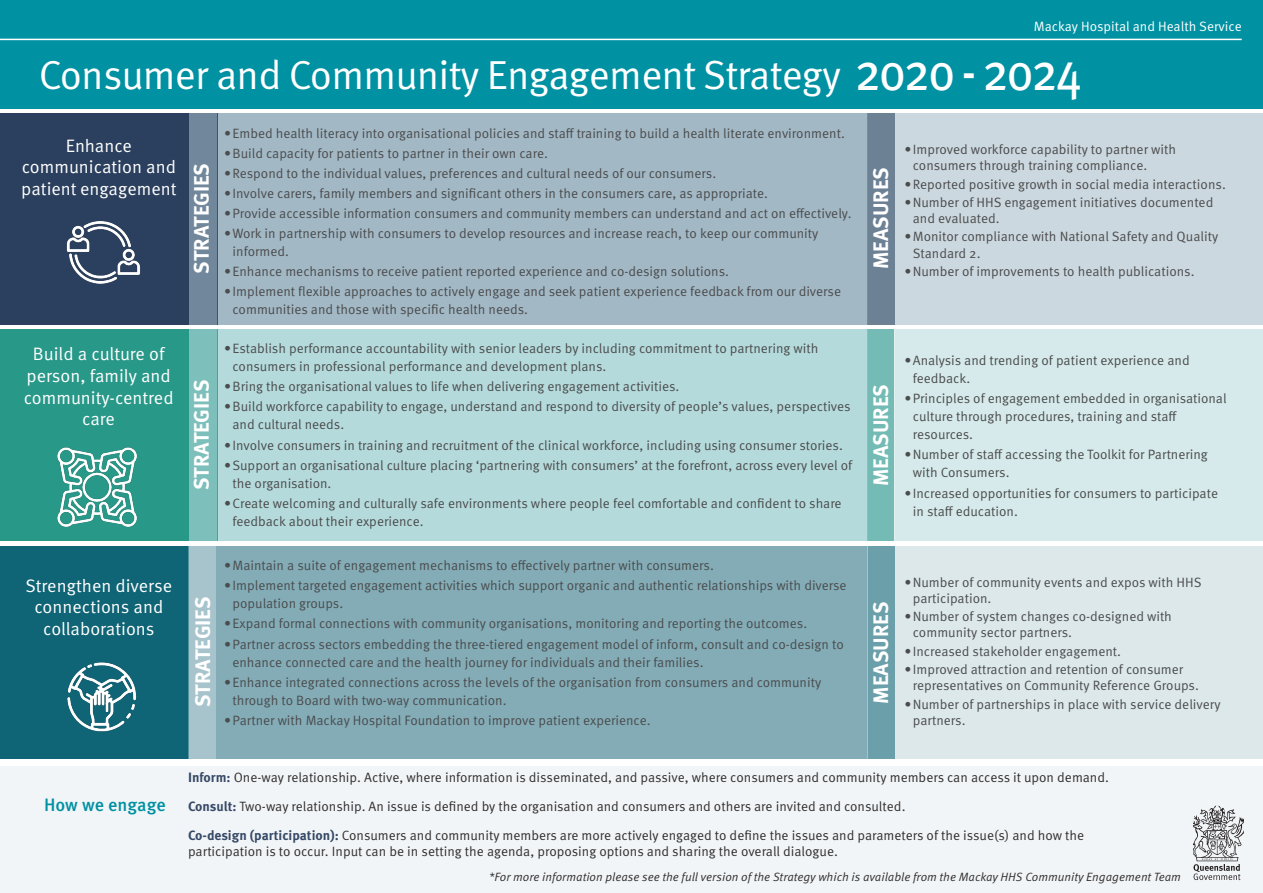
<style>
.page{position:relative;width:1263px;height:893px;background:#fff}
.page>*{position:absolute;margin:0;border:0;box-sizing:border-box;transform-origin:0 0}
.t1{font:52.8px "Meta OT";letter-spacing:-.05em;color:#fff;scale:.91 1}
.t2{font:40.5px "Meta OT Norm";letter-spacing:-.02em;color:#fff}
.t3{font:700 21px "Meta OT";color:#fff}
.t4{font:18px/21.6px "Meta OT Norm";color:#fff;text-align:center}
.Main_heading{font:500 18px "Meta OT";letter-spacing:-.005em;color:#0091a2}
.t5{font:13.5px/18px "Meta OT Norm";color:#4b4c4d}
.Body_text{font:13.5px/16.2px "Meta OT Norm";color:#312f30}
.t6{font:13.5px "Meta OT Norm";color:#fff}
.Body_text-2{font:12px "Meta OT Norm Ita";color:#312f30}
.s1{font-family:"Meta OT";font-weight:700;color:#364966}
</style>
<div class="page">
<div style="left:0;top:766px;width:1263px;height:127px;background:#f2f5f7"></div>
<div style="left:0;top:0;width:1263px;height:108px;background:#0091a2"></div>
<hr style="left:0;top:39px;width:1242px;height:1px;background:#fff">
<div style="left:867px;top:329px;width:396px;height:212px;background:#d6eaeb"></div>
<div style="left:867px;top:113px;width:396px;height:211px;background:#ccd8df"></div>
<div style="left:0;top:113px;width:217px;height:211px;background:#2b405e"></div>
<div style="left:189px;top:113px;width:678px;height:211px;background:#a2b8c5"></div>
<div style="left:0;top:329px;width:217px;height:212px;background:#289889"></div>
<div style="left:189px;top:329px;width:678px;height:212px;background:#b5dadb"></div>
<div style="left:0;top:546px;width:216px;height:213px;background:#0f6475"></div>
<div style="left:216px;top:546px;width:651px;height:213px;background:#83acb7"></div>
<div style="left:894px;top:546px;width:369px;height:213px;background:#dde8eb"></div>
<div style="left:190px;top:113px;width:27px;height:211px;background:#71889c"></div>
<div style="left:190px;top:329px;width:27px;height:212px;background:#7dbfbb"></div>
<div style="left:189px;top:546px;width:27px;height:213px;background:#a7c4cc"></div>
<div style="left:867px;top:329px;width:27px;height:212px;background:#73bbb4"></div>
<div style="left:867px;top:113px;width:27px;height:211px;background:#6d8195"></div>
<div style="left:867px;top:546px;width:27px;height:213px;background:#6b9faa"></div>
<img style="left:66px;top:221px;width:74px;height:63px">
<img style="left:67px;top:662px;width:70px;height:70px">
<img style="left:57px;top:447px;width:80px;height:80px">
<svg style="left:1194px;top:805px;width:49px;height:75px"></svg>
<p class="t6" style="left:1034px;top:18px;width:209px">Mackay Hospital and Health Service</p>
<p class="t2" style="left:39px;top:50px;width:804px">Consumer and Community Engagement Strategy</p>
<p class="t1" style="left:855px;top:39px;width:252px">2020 - 2024</p>
<p class="t4" style="left:21px;top:135px;width:157px">Enhance communication and patient engagement</p>
<p class="t3" style="left:188px;top:274px;width:112px;rotate:-90deg">STRATEGIES</p>
<p class="t5" style="left:224px;top:124px;width:622px">•Embed health literacy into organisational policies and staff training to build a health literate environment.</p>
<p class="t5" style="left:224px;top:144px;width:325px">•Build capacity for patients to partner in their own care.</p>
<p class="t5" style="left:224px;top:164px;width:494px">•Respond to the individual values, preferences and cultural needs of our consumers.</p>
<p class="t5" style="left:224px;top:184px;width:545px">•Involve carers, family members and significant others in the consumers care, as appropriate.</p>
<p class="t5" style="left:224px;top:205px;width:629px">•Provide accessible information consumers and community members can understand and act on effectively.</p>
<p class="t5" style="left:232px;top:225px;width:587px;text-indent:-9px">•Work in partnership with consumers to develop resources and increase reach, to keep our community informed.</p>
<p class="t5" style="left:224px;top:263px;width:506px">•Enhance mechanisms to receive patient reported experience and co-design solutions.</p>
<p class="t5" style="left:232px;top:283px;width:610px;text-indent:-9px">•Implement flexible approaches to actively engage and seek patient experience feedback from our diverse communities and those with specific health needs.</p>
<p class="t3" style="left:868px;top:269px;width:103px;rotate:-90deg">MEASURES</p>
<p class="t4" style="left:24px;top:344px;width:151px">Build a culture of person, family and community-centred care</p>
<p class="t5" style="left:232px;top:340px;width:587px;text-indent:-9px">•Establish performance accountability with senior leaders by including commitment to partnering with consumers in professional performance and development plans.</p>
<p class="t3" style="left:188px;top:490px;width:112px;rotate:-90deg">STRATEGIES</p>
<p class="t3" style="left:868px;top:486px;width:103px;rotate:-90deg">MEASURES</p>
<p class="t5" style="left:224px;top:378px;width:457px">•Bring the organisational values to life when delivering engagement activities.</p>
<p class="t5" style="left:232px;top:398px;width:620px;text-indent:-9px">•Build workforce capability to engage, understand and respond to diversity of people’s values, perspectives and cultural needs.</p>
<p class="t5" style="left:224px;top:436px;width:620px">•Involve consumers in training and recruitment of the clinical workforce, including using consumer stories.</p>
<p class="t5" style="left:232px;top:456px;width:621px;text-indent:-9px">•Support an organisational culture placing ‘partnering with consumers’ at the forefront, across every level of the organisation.</p>
<p class="t5" style="left:232px;top:494px;width:611px;text-indent:-9px">•Create welcoming and culturally safe environments where people feel comfortable and confident to share feedback about their experience.</p>
<p class="t4" style="left:26px;top:575px;width:148px">Strengthen diverse connections and collaborations</p>
<p class="t5" style="left:224px;top:557px;width:491px">•Maintain a suite of engagement mechanisms to effectively partner with consumers.</p>
<p class="t5" style="left:232px;top:577px;width:616px;text-indent:-9px">•Implement targeted engagement activities which support organic and authentic relationships with diverse population groups.</p>
<p class="t5" style="left:224px;top:615px;width:585px">•Expand formal connections with community organisations, monitoring and reporting the outcomes.</p>
<p class="t5" style="left:232px;top:635px;width:613px;text-indent:-9px">•Partner across sectors embedding the three-tiered engagement model of inform, consult and co-design to enhance connected care and the health journey for individuals and their families.</p>
<p class="t5" style="left:232px;top:673px;width:590px;text-indent:-9px">•Enhance integrated connections across the levels of the organisation from consumers and community through to Board with two-way communication.</p>
<p class="t5" style="left:224px;top:711px;width:428px">•Partner with Mackay Hospital Foundation to improve patient experience.</p>
<p class="t3" style="left:190px;top:707px;width:112px;rotate:-90deg">STRATEGIES</p>
<p class="t3" style="left:867px;top:704px;width:103px;rotate:-90deg">MEASURES</p>
<p class="t5" style="left:913px;top:141px;width:265px;line-height:16.2px;text-indent:-9px">•Improved workforce capability to partner with consumers through training compliance.</p>
<p class="t5" style="left:904px;top:175px;width:323px">•Reported positive growth in social media interactions.</p>
<p class="t5" style="left:913px;top:194px;width:302px;line-height:16.2px;text-indent:-9px">•Number of HHS engagement initiatives documented and evaluated.</p>
<p class="t5" style="left:913px;top:229px;width:307px;line-height:16.2px;text-indent:-9px">•Monitor compliance with National Safety and Quality<br>Standard 2.</p>
<p class="t5" style="left:904px;top:262px;width:292px">•Number of improvements to health publications.</p>
<p class="t5" style="left:913px;top:352px;width:278px;text-indent:-9px">•Analysis and trending of patient experience and feedback.</p>
<p class="t5" style="left:913px;top:390px;width:315px;text-indent:-9px">•Principles of engagement embedded in organisational culture through procedures, training and staff resources.</p>
<p class="t5" style="left:913px;top:446px;width:297px;text-indent:-9px">•Number of staff accessing the Toolkit for Partnering with Consumers.</p>
<p class="t5" style="left:913px;top:484px;width:307px;text-indent:-9px">•Increased opportunities for consumers to participate in staff education.</p>
<p class="t5" style="left:913px;top:574px;width:290px;line-height:16.2px;text-indent:-9px">•Number of community events and expos with HHS participation.</p>
<p class="t5" style="left:913px;top:609px;width:261px;line-height:16.2px;text-indent:-9px">•Number of system changes co-designed with community sector partners.</p>
<p class="t5" style="left:904px;top:642px;width:218px">•Increased stakeholder engagement.</p>
<p class="t5" style="left:913px;top:661px;width:288px;line-height:16.2px;text-indent:-9px">•Improved attraction and retention of consumer representatives on Community Reference Groups.</p>
<p class="t5" style="left:913px;top:696px;width:309px;line-height:16.2px;text-indent:-9px">•Number of partnerships in place with service delivery partners.</p>
<p class="Main_heading" style="left:44px;top:793px;width:123px">How we engage</p>
<p class="Body_text" style="left:188px;top:769px;width:922px"><span class="s1">Inform:</span> One-way relationship. Active, where information is disseminated, and passive, where consumers and community members can access it upon demand.</p>
<p class="Body_text" style="left:188px;top:798px;width:719px"><span class="s1">Consult:</span> Two-way relationship. An issue is defined by the organisation and consumers and others are invited and consulted.</p>
<p class="Body_text" style="left:188px;top:827px;width:898px"><span class="s1">Co-design (participation):</span> Consumers and community members are more actively engaged to define the issues and parameters of the issue(s) and how the participation is to occur. Input can be in setting the agenda, proposing options and sharing the overall dialogue.</p>
<p class="Body_text-2" style="left:489px;top:869px;width:693px">*For more information please see the full version of the Strategy which is available from the Mackay HHS Community Engagement Team</p>
</div>
